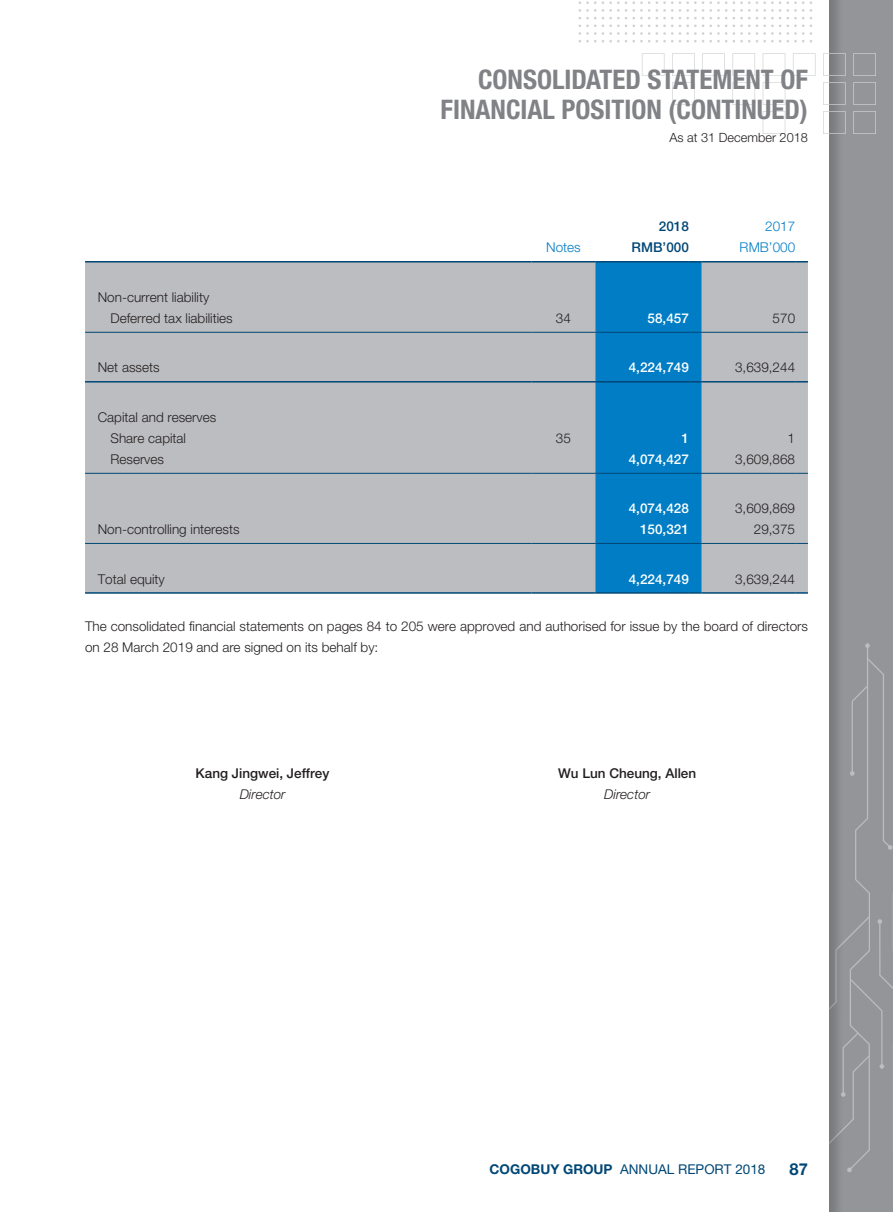
<style>
.page{position:relative;width:893px;height:1212px;background:#fff}
.page>*{position:absolute;margin:0;border:0;box-sizing:border-box;transform-origin:0 0}
.t1{font:700 condensed 27px/30px "Helvetica Neue LT Std";color:#808285;text-align:right}
.t2{font:700 16.5px "Helvetica Neue LT Std";color:#004776}
.t3{font:300 13.5px/21px "Helvetica Neue LT Std";color:#231f20}
.t4{font:500 13.5px "Helvetica Neue LT Std";color:#fff}
.t5{font:500 13.5px "Helvetica Neue LT Std";color:#231f20}
.t6{font:13.5px "Helvetica Neue LT Std";color:#004776}
.t7{font:300 13.5px "Helvetica Neue LT Std";color:#007dc4}
.t8{font:italic 300 13.5px "Helvetica Neue LT Std";color:#231f20}
.t9{font:500 13.5px "Helvetica Neue LT Std";color:#004776}
.t10{font:300 12.75px "Helvetica Neue LT Std";color:#231f20}
.s1{font-weight:700}
</style>
<div class="page">
<div style="left:816px;top:0;width:77px;height:1212px;background:#231f20;opacity:.2"></div>
<svg style="left:763px;top:111px;width:22px;height:23px"></svg>
<svg style="left:823px;top:111px;width:23px;height:23px"></svg>
<svg style="left:853px;top:111px;width:23px;height:23px"></svg>
<svg style="left:672px;top:82px;width:23px;height:23px"></svg>
<svg style="left:732px;top:82px;width:23px;height:23px"></svg>
<svg style="left:763px;top:82px;width:22px;height:23px"></svg>
<svg style="left:823px;top:82px;width:23px;height:23px"></svg>
<svg style="left:853px;top:82px;width:23px;height:23px"></svg>
<svg style="left:642px;top:53px;width:22px;height:23px"></svg>
<svg style="left:672px;top:53px;width:23px;height:23px"></svg>
<svg style="left:702px;top:53px;width:23px;height:23px"></svg>
<svg style="left:732px;top:53px;width:23px;height:23px"></svg>
<svg style="left:763px;top:53px;width:22px;height:23px"></svg>
<svg style="left:793px;top:53px;width:22px;height:23px"></svg>
<svg style="left:823px;top:53px;width:23px;height:23px"></svg>
<svg style="left:853px;top:53px;width:23px;height:23px"></svg>
<svg style="left:578px;top:25px;width:18px;height:18px"></svg>
<svg style="left:602px;top:25px;width:125px;height:18px"></svg>
<svg style="left:733px;top:25px;width:71px;height:18px"></svg>
<svg style="left:810px;top:25px;width:2px;height:18px"></svg>
<svg style="left:578px;top:1px;width:18px;height:18px"></svg>
<svg style="left:602px;top:1px;width:125px;height:18px"></svg>
<svg style="left:733px;top:1px;width:71px;height:18px"></svg>
<svg style="left:810px;top:1px;width:2px;height:18px"></svg>
<div style="left:85px;top:262px;width:723px;height:330px;background:#bcbdc0"></div>
<hr style="left:85px;top:473px;width:446px;height:1px;background:#004776">
<hr style="left:531px;top:473px;width:64px;height:1px;background:#004776">
<hr style="left:702px;top:473px;width:93px;height:1px;background:#004776">
<svg style="left:795px;top:473px;width:13px;height:1px"></svg>
<hr style="left:85px;top:543px;width:446px;height:1px;background:#004776">
<hr style="left:531px;top:543px;width:64px;height:1px;background:#004776">
<hr style="left:702px;top:543px;width:93px;height:1px;background:#004776">
<svg style="left:795px;top:543px;width:13px;height:1px"></svg>
<hr style="left:85px;top:332px;width:446px;height:1px;background:#004776">
<hr style="left:531px;top:332px;width:64px;height:1px;background:#004776">
<hr style="left:702px;top:332px;width:93px;height:1px;background:#004776">
<svg style="left:795px;top:332px;width:13px;height:1px"></svg>
<hr style="left:85px;top:261px;width:446px;height:1px;background:#004776">
<hr style="left:531px;top:261px;width:64px;height:1px;background:#004776">
<hr style="left:702px;top:261px;width:93px;height:1px;background:#004776">
<svg style="left:795px;top:261px;width:13px;height:1px"></svg>
<hr style="left:85px;top:592px;width:446px;height:2px;background:#004776">
<hr style="left:531px;top:592px;width:64px;height:2px;background:#004776">
<hr style="left:702px;top:592px;width:93px;height:2px;background:#004776">
<svg style="left:795px;top:592px;width:13px;height:2px"></svg>
<hr style="left:85px;top:381px;width:446px;height:1px;background:#004776">
<hr style="left:531px;top:381px;width:64px;height:1px;background:#004776">
<div style="left:595px;top:261px;width:107px;height:333px;background:#007dc4"></div>
<hr style="left:702px;top:381px;width:93px;height:1px;background:#004776">
<svg style="left:795px;top:381px;width:13px;height:1px"></svg>
<h1 class="t1" style="left:441px;top:64px;width:369px">CONSOLIDATED STATEMENT OF<br>FINANCIAL POSITION (CONTINUED)</h1>
<p class="t10" style="left:669px;top:129px;width:140px">As at 31 December 2018</p>
<p class="t9" style="left:659px;top:218px;width:32px">2018</p>
<p class="t7" style="left:765px;top:218px;width:32px">2017</p>
<p class="t3" style="left:111px;top:287px;width:124px;text-indent:-13px">Non-current liability<br>Deferred tax liabilities</p>
<p class="t7" style="left:546px;top:239px;width:36px">Notes</p>
<p class="t9" style="left:632px;top:239px;width:59px">RMB’000</p>
<p class="t7" style="left:740px;top:239px;width:57px">RMB’000</p>
<p class="t3" style="left:556px;top:308px;width:17px">34</p>
<p class="t4" style="left:648px;top:310px;width:43px">58,457</p>
<p class="t3" style="left:773px;top:308px;width:24px">570</p>
<p class="t3" style="left:98px;top:357px;width:63px">Net assets</p>
<p class="t4" style="left:629px;top:359px;width:62px">4,224,749</p>
<p class="t3" style="left:735px;top:357px;width:62px">3,639,244</p>
<p class="t3" style="left:111px;top:407px;width:107px;text-indent:-13px">Capital and reserves<br>Share capital</p>
<p class="t3" style="left:556px;top:428px;width:17px">35</p>
<p class="t4" style="left:681px;top:430px;width:9px">1</p>
<p class="t3" style="left:788px;top:428px;width:9px">1</p>
<p class="t3" style="left:111px;top:449px;width:55px">Reserves</p>
<p class="t4" style="left:629px;top:451px;width:62px">4,074,427</p>
<p class="t3" style="left:735px;top:449px;width:62px">3,609,868</p>
<p class="t4" style="left:629px;top:500px;width:62px">4,074,428</p>
<p class="t3" style="left:735px;top:498px;width:62px">3,609,869</p>
<p class="t3" style="left:98px;top:519px;width:143px">Non-controlling interests</p>
<p class="t4" style="left:640px;top:521px;width:50px">150,321</p>
<p class="t3" style="left:754px;top:519px;width:43px">29,375</p>
<p class="t3" style="left:98px;top:568px;width:69px">Total equity</p>
<p class="t4" style="left:629px;top:571px;width:62px">4,224,749</p>
<p class="t3" style="left:735px;top:568px;width:62px">3,639,244</p>
<p class="t3" style="left:85px;top:615px;width:724px">The consolidated financial statements on pages 84 to 205 were approved and authorised for issue by the board of directors on 28 March 2019 and are signed on its behalf by:</p>
<p class="t5" style="left:196px;top:765px;width:135px">Kang Jingwei, Jeffrey</p>
<p class="t5" style="left:558px;top:765px;width:140px">Wu Lun Cheung, Allen</p>
<p class="t8" style="left:240px;top:786px;width:47px">Director</p>
<p class="t8" style="left:604px;top:786px;width:47px">Director</p>
<p class="t6" style="left:490px;top:1161px;width:277px"><span class="s1">COGOBUY GROUP</span> ANNUAL REPORT 2018</p>
<p class="t2" style="left:790px;top:1159px;width:20px">87</p>
</div>
